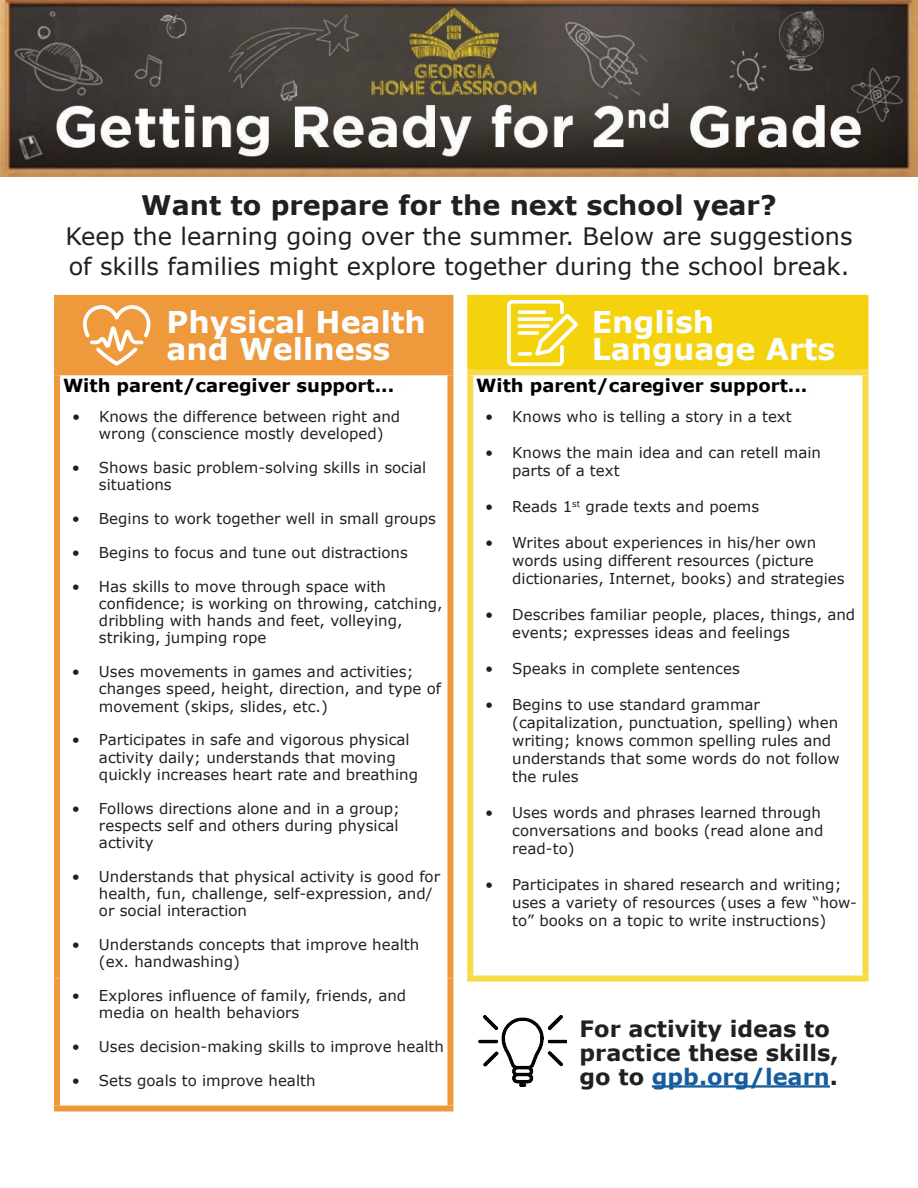
<style>
.page{position:relative;width:918px;height:1188px;background:#fff}
.page>*{position:absolute;margin:0;border:0;box-sizing:border-box;transform-origin:0 0}
.t1{font:700 30px/27px "Verdana";color:#fbfdfe}
.t2{font:700 27px "Verdana";color:#231f20}
.t3{font:24px/30px "Verdana";color:#231f20}
.t4{font:700 22.5px/24px "Verdana";color:#231f20}
.t5{font:700 18px "Verdana";color:#000}
.t6{font:15px/17.2px "Verdana";color:#231f20}
.s1{color:#fbfdfe}
.s2{color:#175d9e}
</style>
<div class="page">
<img style="left:0;top:0;width:918px;height:177px">
<div style="left:57px;top:298px;width:393px;height:74px;background:#ee9a3c"></div>
<div style="left:470px;top:298px;width:396px;height:74px;background:#f5d30c"></div>
<div style="left:54px;top:375px;width:6px;height:604px;background:#ee9a3c"></div>
<div style="left:447px;top:375px;width:6px;height:604px;background:#ee9a3c"></div>
<div style="left:54px;top:979px;width:6px;height:127px;background:#ee9a3c"></div>
<div style="left:447px;top:979px;width:6px;height:127px;background:#ee9a3c"></div>
<div style="left:54px;top:1106px;width:399px;height:6px;background:#ee9a3c"></div>
<div style="left:54px;top:295px;width:399px;height:6px;background:#ee9a3c"></div>
<div style="left:54px;top:301px;width:6px;height:68px;background:#ee9a3c"></div>
<div style="left:447px;top:301px;width:6px;height:68px;background:#ee9a3c"></div>
<div style="left:54px;top:369px;width:399px;height:6px;background:#ee9a3c"></div>
<div style="left:467px;top:295px;width:401px;height:6px;background:#f5d30c"></div>
<div style="left:467px;top:301px;width:6px;height:68px;background:#f5d30c"></div>
<div style="left:862px;top:301px;width:6px;height:68px;background:#f5d30c"></div>
<div style="left:467px;top:369px;width:401px;height:6px;background:#f8d946"></div>
<div style="left:467px;top:375px;width:6px;height:601px;background:#f8d946"></div>
<div style="left:862px;top:375px;width:6px;height:601px;background:#f8d946"></div>
<div style="left:467px;top:976px;width:401px;height:6px;background:#f8d946"></div>
<img style="left:83px;top:305px;width:68px;height:61px">
<img style="left:508px;top:300px;width:70px;height:65px">
<hr style="left:652px;top:1085px;width:178px;height:3px;background:#175d9e">
<img style="left:479px;top:1015px;width:88px;height:72px">
<h2 class="t2" style="left:141px;top:186px;width:637px">Want to prepare for the next school year?</h2>
<h3 class="t3" style="left:65px;top:221px;width:789px">Keep the learning going over the summer. Below are suggestions of skills families might explore together during the school break.</h3>
<h1 class="t1" style="left:166px;top:308px;width:261px">Physical Health and Wellness</h1>
<h1 class="t1" style="left:592px;top:308px;width:245px">English<br>Language Arts</h1>
<p class="t5" style="left:63px;top:373px;width:343px">With parent/caregiver support...<span class="s1">)</span></p>
<p class="t6" style="left:99px;top:408px;width:303px;text-indent:-27px">• Knows the difference between right and wrong (conscience mostly developed)</p>
<p class="t6" style="left:99px;top:459px;width:329px;text-indent:-27px">• Shows basic problem-solving skills in social situations</p>
<p class="t6" style="left:72px;top:510px;width:365px">• Begins to work together well in small groups</p>
<p class="t6" style="left:72px;top:544px;width:337px">• Begins to focus and tune out distractions</p>
<p class="t6" style="left:99px;top:577px;width:345px;text-indent:-27px">• Has skills to move through space with confidence; is working on throwing, catching, dribbling with hands and feet, volleying, striking, jumping rope</p>
<p class="t6" style="left:99px;top:663px;width:344px;text-indent:-27px">• Uses movements in games and activities; changes speed, height, direction, and type of movement (skips, slides, etc.)</p>
<p class="t6" style="left:99px;top:731px;width:321px;text-indent:-27px">• Participates in safe and vigorous physical activity daily; understands that moving quickly increases heart rate and breathing</p>
<p class="t6" style="left:99px;top:799px;width:303px;text-align:justify;text-indent:-27px">• Follows directions alone and in a group; respects self and others during physical activity</p>
<p class="t6" style="left:99px;top:868px;width:343px;text-indent:-27px">• Understands that physical activity is good for health, fun, challenge, self-expression, and/ or social interaction</p>
<p class="t6" style="left:99px;top:936px;width:322px;text-indent:-27px">• Understands concepts that improve health (ex. handwashing)</p>
<p class="t6" style="left:99px;top:987px;width:309px;text-indent:-27px">• Explores influence of family, friends, and media on health behaviors</p>
<p class="t6" style="left:72px;top:1038px;width:373px">• Uses decision-making skills to improve health</p>
<p class="t6" style="left:72px;top:1072px;width:245px">• Sets goals to improve health</p>
<p class="t5" style="left:476px;top:373px;width:343px">With parent/caregiver support...<span class="s1">)</span></p>
<p class="t6" style="left:485px;top:408px;width:308px">• Knows who is telling a story in a text</p>
<p class="t6" style="left:512px;top:443px;width:310px;line-height:18px;text-indent:-27px">• Knows the main idea and can retell main parts of a text</p>
<p class="t6" style="left:485px;top:498px;width:275px">• Reads 1<sup>st</sup> grade texts and poems</p>
<p class="t6" style="left:512px;top:533px;width:334px;line-height:18px;text-indent:-27px">• Writes about experiences in his/her own words using different resources (picture dictionaries, Internet, books) and strategies</p>
<p class="t6" style="left:512px;top:605px;width:345px;line-height:18px;text-indent:-27px">• Describes familiar people, places, things, and events; expresses ideas and feelings</p>
<p class="t6" style="left:485px;top:660px;width:256px">• Speaks in complete sentences</p>
<p class="t6" style="left:512px;top:695px;width:329px;line-height:18px;text-indent:-27px">• Begins to use standard grammar (capitalization, punctuation, spelling) when writing; knows common spelling rules and understands that some words do not follow the rules</p>
<p class="t6" style="left:512px;top:803px;width:313px;line-height:18px;text-indent:-27px">• Uses words and phrases learned through conversations and books (read alone and read-to)</p>
<p class="t6" style="left:512px;top:875px;width:346px;line-height:18px;text-indent:-27px">• Participates in shared research and writing; uses a variety of resources (uses a few “how&shy;to” books on a topic to write instructions)</p>
<h3 class="t4" style="left:580px;top:1016px;width:261px">For activity ideas to practice these skills, go to <span class="s2">gpb.org/learn</span>.</h3>
</div>
